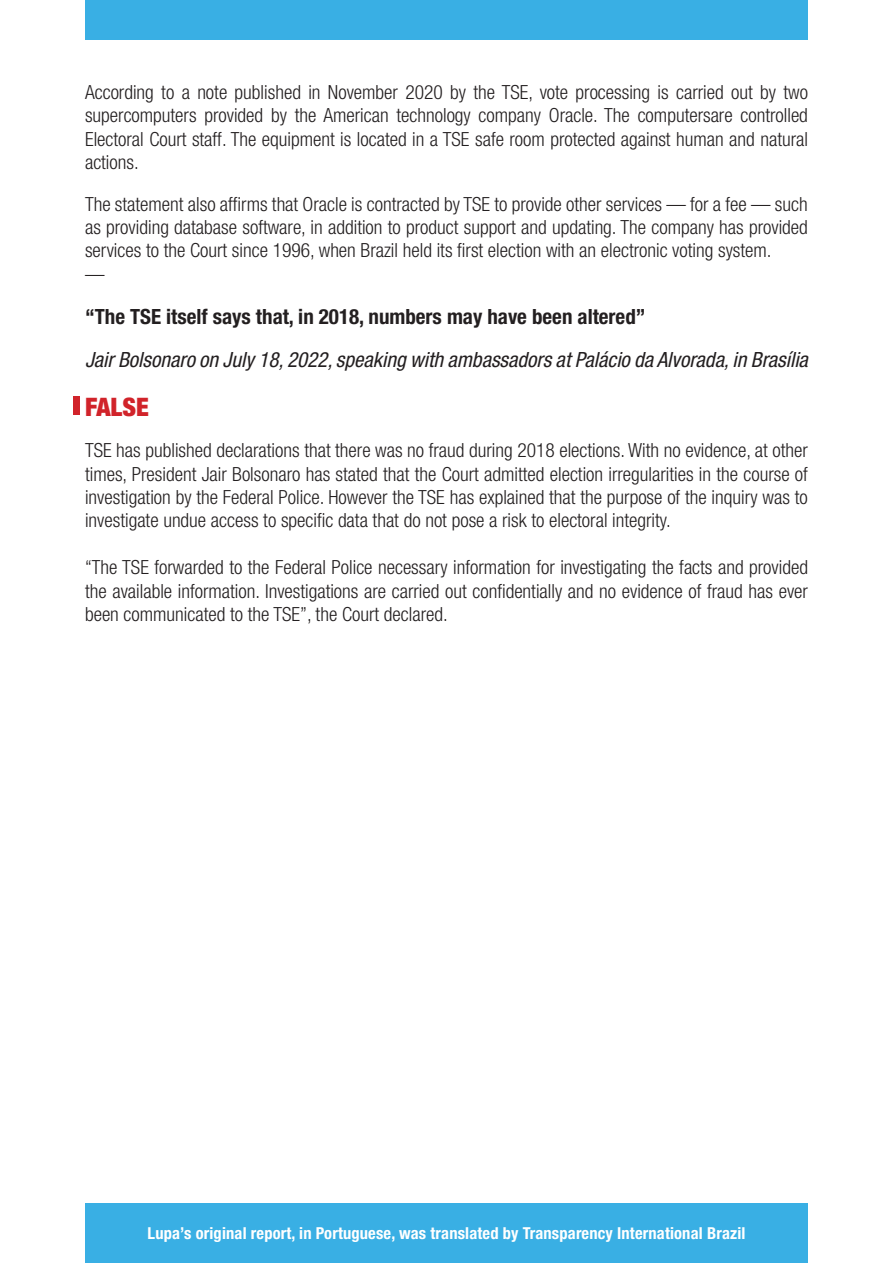
<style>
.page{position:relative;width:893px;height:1263px;background:#fff}
.page>*{position:absolute;margin:0;border:0;box-sizing:border-box;transform-origin:0 0}
.t1{font:900 condensed 25.5px "Helvetica Neue LT Std";color:#d1232a}
.t2{font:italic condensed 21px "Helvetica Neue LT Std";color:#231f20}
.t3{font:700 condensed 21px "Helvetica Neue LT Std";color:#231f20}
.t4{font:300 condensed 19.5px/23.4px "Helvetica Neue LT Std";color:#231f20;text-align:justify}
.t5{font:700 condensed 16.5px "Helvetica Neue LT Std";letter-spacing:.01em;color:#fff}
</style>
<div class="page">
<div style="left:85px;top:0;width:723px;height:40px;background:#39afe4"></div>
<div style="left:85px;top:1203px;width:723px;height:60px;background:#39afe4"></div>
<div style="left:73px;top:396px;width:7px;height:18px;background:#d1232a"></div>
<p class="t4" style="left:85px;top:80px;width:724px">According to a note published in November 2020 by the TSE, vote processing is carried out by two supercomputers provided by the American technology company Oracle. The computersare controlled Electoral Court staff. The equipment is located in a TSE safe room protected against human and natural actions.</p>
<p class="t4" style="left:85px;top:192px;width:724px">The statement also affirms that Oracle is contracted by TSE to provide other services — for a fee — such as providing database software, in addition to product support and updating. The company has provided services to the Court since 1996, when Brazil held its first election with an electronic voting system.</p>
<p class="t4" style="left:85px;top:262px;width:21px">—</p>
<p class="t3" style="left:85px;top:304px;width:562px">“The TSE itself says that, in 2018, numbers may have been altered”</p>
<p class="t2" style="left:85px;top:348px;width:724px">Jair Bolsonaro on July 18, 2022, speaking with ambassadors at Palácio da Alvorada, in Brasília</p>
<p class="t1" style="left:85px;top:391px;width:65px">FALSE</p>
<p class="t4" style="left:85px;top:438px;width:724px">TSE has published declarations that there was no fraud during 2018 elections. With no evidence, at other times, President Jair Bolsonaro has stated that the Court admitted election irregularities in the course of investigation by the Federal Police. However the TSE has explained that the purpose of the inquiry was to investigate undue access to specific data that do not pose a risk to electoral integrity.</p>
<p class="t4" style="left:85px;top:555px;width:724px">“The TSE forwarded to the Federal Police necessary information for investigating the facts and provided the available information. Investigations are carried out confidentially and no evidence of fraud has ever been communicated to the TSE”, the Court declared.</p>
<p class="t5" style="left:148px;top:1223px;width:599px">Lupa’s original report, in Portuguese, was translated by Transparency International Brazil</p>
</div>
